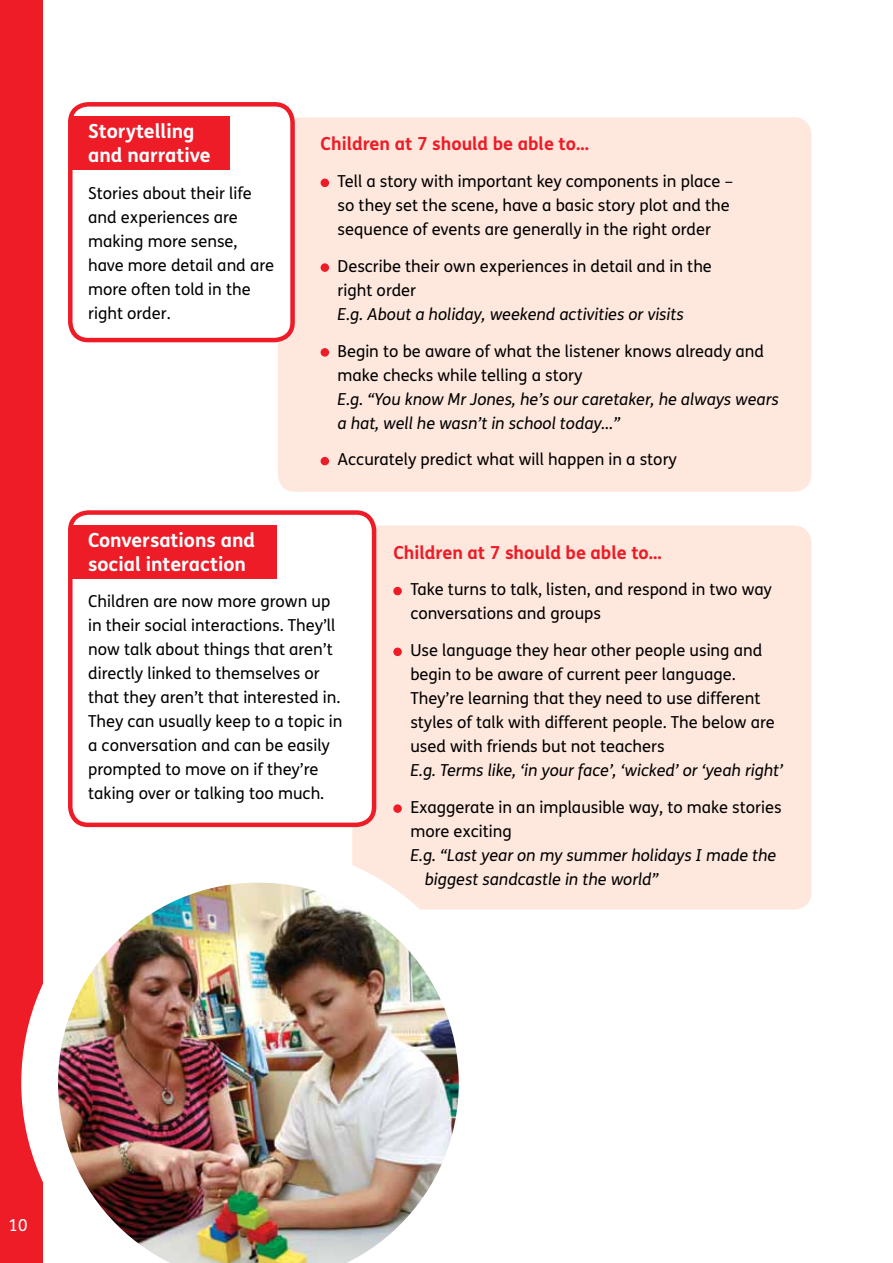
<style>
.page{position:relative;width:893px;height:1263px;background:#fff}
.page>*{position:absolute;margin:0;border:0;box-sizing:border-box;transform-origin:0 0}
.t1{font:700 19.5px/24px "FS Me";color:#fff}
.t2{font:700 18px "FS Me";color:#ed1c27}
.t3{font:16.5px/24px "FS Me";color:#000}
.t4{font:italic 16.5px/24px "FS Me";color:#000}
.t5{font:16.5px "FS Me";color:#fff}
</style>
<div class="page">
<div style="left:277px;top:117px;width:535px;height:375px;background:#fee7dd;border-radius:18px"></div>
<div style="left:276px;top:116px;width:537px;height:377px;border:2px solid #fff;border-radius:18px"></div>
<div style="left:321px;top:179px;width:8px;height:8px;background:#ed1c27;border-radius:50%"></div>
<div style="left:321px;top:263px;width:8px;height:9px;background:#ed1c27;border-radius:50%"></div>
<div style="left:321px;top:348px;width:8px;height:9px;background:#ed1c27;border-radius:50%"></div>
<div style="left:321px;top:457px;width:8px;height:8px;background:#ed1c27;border-radius:50%"></div>
<div style="left:70px;top:104px;width:223px;height:236px;background:#fff;border-radius:18px"></div>
<div style="left:68px;top:102px;width:227px;height:240px;border:4px solid #ed1c27;border-radius:18px"></div>
<div style="left:72px;top:117px;width:158px;height:53px;background:#ed1c27"></div>
<div style="left:0;top:0;width:43px;height:1263px;background:#ed1c27"></div>
<div style="left:352px;top:525px;width:460px;height:385px;background:#fee7dd;border-radius:18px"></div>
<div style="left:393px;top:587px;width:9px;height:8px;background:#ed1c27;border-radius:50%"></div>
<div style="left:393px;top:648px;width:9px;height:8px;background:#ed1c27;border-radius:50%"></div>
<div style="left:393px;top:804px;width:9px;height:9px;background:#ed1c27;border-radius:50%"></div>
<div style="left:70px;top:512px;width:304px;height:313px;background:#fff;border-radius:18px"></div>
<div style="left:68px;top:510px;width:308px;height:317px;border:4px solid #ed1c27;border-radius:18px"></div>
<div style="left:72px;top:525px;width:204px;height:53px;background:#ed1c27"></div>
<img style="left:21px;top:865px;width:475px;height:398px">
<p class="t1" style="left:88px;top:118px;width:124px">Storytelling and narrative</p>
<p class="t3" style="left:88px;top:181px;width:187px">Stories about their life and experiences are making more sense, have more detail and are more often told in the right order.</p>
<p class="t2" style="left:321px;top:130px;width:270px">Children at 7 should be able to...</p>
<p class="t3" style="left:338px;top:169px;width:397px">Tell a story with important key components in place – so they set the scene, have a basic story plot and the sequence of events are generally in the right order</p>
<p class="t3" style="left:338px;top:254px;width:376px">Describe their own experiences in detail and in the right order</p>
<p class="t4" style="left:338px;top:302px;width:348px">E.g. About a holiday, weekend activities or visits</p>
<p class="t3" style="left:338px;top:338px;width:428px">Begin to be aware of what the listener knows already and make checks while telling a story</p>
<p class="t4" style="left:338px;top:386px;width:443px">E.g. “You know Mr Jones, he’s our caretaker, he always wears a hat, well he wasn’t in school today...”</p>
<p class="t3" style="left:338px;top:447px;width:341px">Accurately predict what will happen in a story</p>
<p class="t1" style="left:88px;top:527px;width:168px">Conversations and social interaction</p>
<p class="t3" style="left:88px;top:589px;width:256px">Children are now more grown up in their social interactions. They’ll now talk about things that aren’t directly linked to themselves or that they aren’t that interested in.<br>They can usually keep to a topic in a conversation and can be easily prompted to move on if they’re taking over or talking too much.</p>
<p class="t2" style="left:393px;top:538px;width:270px">Children at 7 should be able to...</p>
<p class="t3" style="left:410px;top:577px;width:363px">Take turns to talk, listen, and respond in two way conversations and groups</p>
<p class="t3" style="left:410px;top:638px;width:366px">Use language they hear other people using and begin to be aware of current peer language.<br>They’re learning that they need to use different styles of talk with different people. The below are used with friends but not teachers</p>
<p class="t4" style="left:410px;top:758px;width:374px">E.g. Terms like, ‘in your face’, ‘wicked’ or ‘yeah right’</p>
<p class="t3" style="left:410px;top:795px;width:373px">Exaggerate in an implausible way, to make stories more exciting</p>
<p class="t4" style="left:425px;top:843px;width:353px;text-indent:-14px">E.g. “Last year on my summer holidays I made the biggest sandcastle in the world”</p>
<p class="t5" style="left:9px;top:1213px;width:20px">10</p>
</div>
